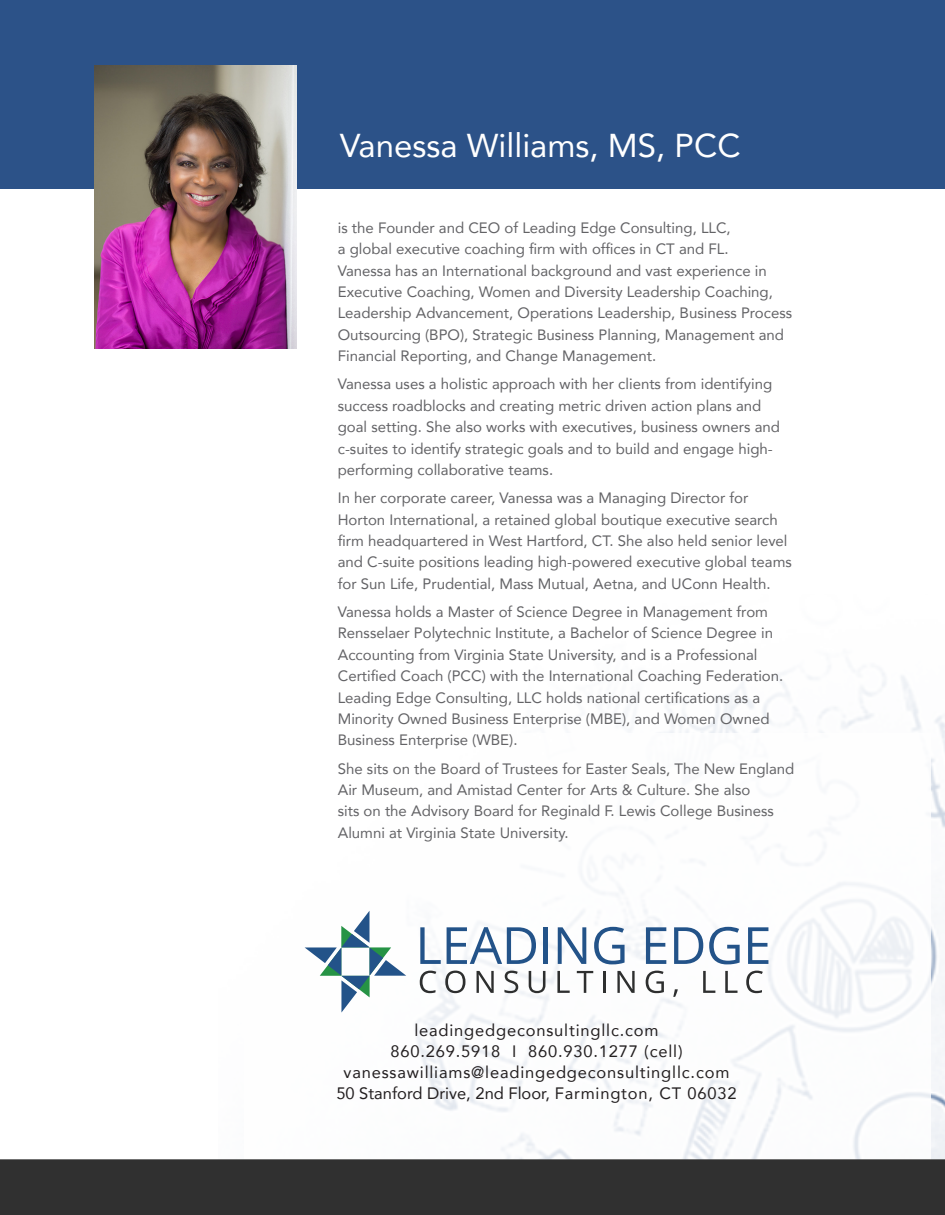
<style>
.page{position:relative;width:945px;height:1215px;background:#fff}
.page>*{position:absolute;margin:0;border:0;box-sizing:border-box;transform-origin:0 0}
.t1{font:33px "Avenir";color:#fff}
.t2{font:16.5px "Avenir";letter-spacing:.05em;color:#231f20}
.t3{font:16.5px "Avenir";color:#231f20}
.t4{font:15px/21.5px "Avenir";color:#636366}
</style>
<div class="page">
<div style="left:0;top:0;width:14px;height:189px;background:#2c5288"></div>
<div style="left:14px;top:0;width:931px;height:189px;background:#2c5288"></div>
<img style="left:218px;top:672px;width:727px;height:488px">
<div style="left:245px;top:733px;width:686px;height:427px;background:#fff"></div>
<img style="left:94px;top:65px;width:203px;height:284px">
<svg style="left:305px;top:911px;width:101px;height:102px"></svg>
<svg style="left:420px;top:927px;width:21px;height:37px"></svg>
<svg style="left:447px;top:927px;width:89px;height:37px"></svg>
<hr style="left:544px;top:927px;width:4px;height:37px;background:#235389">
<svg style="left:558px;top:927px;width:28px;height:37px"></svg>
<svg style="left:594px;top:927px;width:31px;height:37px"></svg>
<svg style="left:646px;top:927px;width:20px;height:37px"></svg>
<svg style="left:674px;top:927px;width:29px;height:37px"></svg>
<svg style="left:709px;top:927px;width:31px;height:37px"></svg>
<svg style="left:748px;top:927px;width:20px;height:37px"></svg>
<svg style="left:420px;top:971px;width:16px;height:22px"></svg>
<svg style="left:445px;top:971px;width:20px;height:22px"></svg>
<svg style="left:477px;top:971px;width:17px;height:22px"></svg>
<svg style="left:504px;top:971px;width:14px;height:22px"></svg>
<svg style="left:529px;top:971px;width:16px;height:22px"></svg>
<svg style="left:557px;top:971px;width:13px;height:22px"></svg>
<svg style="left:577px;top:971px;width:16px;height:22px"></svg>
<hr style="left:603px;top:971px;width:2px;height:22px;background:#2e2f2f">
<svg style="left:617px;top:971px;width:18px;height:22px"></svg>
<svg style="left:646px;top:971px;width:18px;height:22px"></svg>
<svg style="left:673px;top:989px;width:5px;height:8px"></svg>
<svg style="left:703px;top:971px;width:12px;height:22px"></svg>
<svg style="left:725px;top:971px;width:13px;height:22px"></svg>
<svg style="left:746px;top:971px;width:17px;height:22px"></svg>
<div style="left:0;top:1160px;width:945px;height:55px;background:#303030"></div>
<p class="t1" style="left:340px;top:119px;width:402px">Vanessa Williams, MS, PCC</p>
<p class="t4" style="left:338px;top:216px;width:456px">is the Founder and CEO of Leading Edge Consulting, LLC,<br>a global executive coaching firm with offices in CT and FL.<br>Vanessa has an International background and vast experience in Executive Coaching, Women and Diversity Leadership Coaching, Leadership Advancement, Operations Leadership, Business Process Outsourcing (BPO), Strategic Business Planning, Management and Financial Reporting, and Change Management.</p>
<p class="t4" style="left:338px;top:373px;width:444px">Vanessa uses a holistic approach with her clients from identifying success roadblocks and creating metric driven action plans and goal setting. She also works with executives, business owners and c-suites to identify strategic goals and to build and engage high&shy;performing collaborative teams.</p>
<p class="t4" style="left:338px;top:487px;width:456px">In her corporate career, Vanessa was a Managing Director for Horton International, a retained global boutique executive search firm headquartered in West Hartford, CT. She also held senior level and C-suite positions leading high-powered executive global teams for Sun Life, Prudential, Mass Mutual, Aetna, and UConn Health.</p>
<p class="t4" style="left:338px;top:601px;width:447px">Vanessa holds a Master of Science Degree in Management from Rensselaer Polytechnic Institute, a Bachelor of Science Degree in Accounting from Virginia State University, and is a Professional Certified Coach (PCC) with the International Coaching Federation.<br>Leading Edge Consulting, LLC holds national certifications as a Minority Owned Business Enterprise (MBE), and Women Owned Business Enterprise (WBE).</p>
<p class="t4" style="left:338px;top:757px;width:458px">She sits on the Board of Trustees for Easter Seals, The New England Air Museum, and Amistad Center for Arts &amp; Culture. She also<br>sits on the Advisory Board for Reginald F. Lewis College Business Alumni at Virginia State University.</p>
<p class="t2" style="left:414px;top:1017px;width:246px">leadingedgeconsultingllc.com</p>
<p class="t2" style="left:390px;top:1038px;width:294px">860.269.5918 I 860.930.1277 (cell)</p>
<p class="t2" style="left:344px;top:1059px;width:387px">vanessawilliams@leadingedgeconsultingllc.com</p>
<p class="t3" style="left:336px;top:1080px;width:402px">50 Stanford Drive, 2nd Floor, Farmington, CT 06032</p>
</div>
